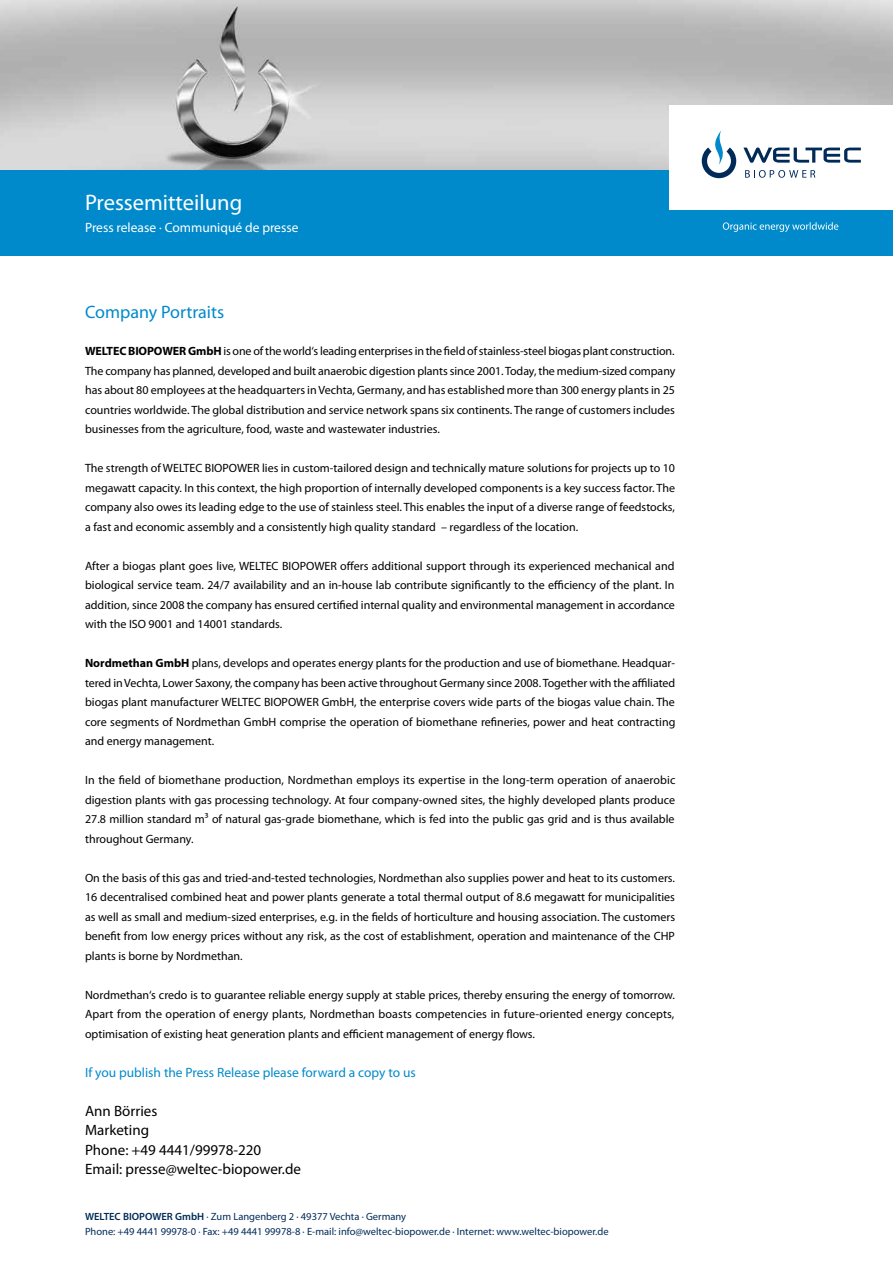
<style>
.page{position:relative;width:893px;height:1263px;background:#fff}
.page>*{position:absolute;margin:0;border:0;box-sizing:border-box;transform-origin:0 0}
.t1{font:22.5px "Myriad Pro";color:#fff}
.t2{font:18px "Myriad Pro";color:#008acb}
.t3{font:15px/19.5px "Myriad Pro";color:#000}
.t4{font:13.5px "Myriad Pro";color:#008acb}
.t5{font:13.5px "Myriad Pro";color:#fff}
.t6{font:12px/19.5px "Myriad Pro";color:#000;text-align:justify}
.t7{font:10.5px/15px "Myriad Pro";color:#002a58}
.s1{font-weight:700}
.s2{font-weight:600}
</style>
<div class="page">
<img style="left:0;top:0;width:893px;height:170px">
<div style="left:0;top:170px;width:893px;height:85px;background:#008acb"></div>
<div style="left:670px;top:106px;width:223px;height:104px;background:#fff"></div>
<svg style="left:723px;top:222px;width:115px;height:10px"></svg>
<svg style="left:702px;top:130px;width:34px;height:48px"></svg>
<svg style="left:743px;top:147px;width:118px;height:16px"></svg>
<svg style="left:745px;top:170px;width:70px;height:8px"></svg>
<h1 class="t1" style="left:85px;top:189px;width:159px">Pressemitteilung</h1>
<p class="t5" style="left:85px;top:219px;width:215px">Press release · Communiqué de presse</p>
<h2 class="t2" style="left:85px;top:300px;width:141px">Company Portraits</h2>
<p class="t6" style="left:85px;top:341px;width:592px"><span class="s1">WELTEC BIOPOWER GmbH</span> is one of the world‘s leading enterprises in the field of stainless-steel biogas plant construction.<br>The company has planned, developed and built anaerobic digestion plants since 2001. Today, the medium-sized company has about 80 employees at the headquarters in Vechta, Germany, and has established more than 300 energy plants in 25 countries worldwide. The global distribution and service network spans six continents. The range of customers includes businesses from the agriculture, food, waste and wastewater industries.</p>
<p class="t6" style="left:85px;top:458px;width:591px">The strength of WELTEC BIOPOWER lies in custom-tailored design and technically mature solutions for projects up to 10 megawatt capacity. In this context, the high proportion of internally developed components is a key success factor. The company also owes its leading edge to the use of stainless steel. This enables the input of a diverse range of feedstocks, a fast and economic assembly and a consistently high quality standard – regardless of the location.</p>
<p class="t6" style="left:85px;top:556px;width:591px">After a biogas plant goes live, WELTEC BIOPOWER offers additional support through its experienced mechanical and biological service team. 24/7 availability and an in-house lab contribute significantly to the efficiency of the plant. In addition, since 2008 the company has ensured certified internal quality and environmental management in accordance with the ISO 9001 and 14001 standards.</p>
<p class="t6" style="left:85px;top:653px;width:592px"><span class="s1">Nordmethan GmbH</span> plans, develops and operates energy plants for the production and use of biomethane. Headquar&shy;tered in Vechta, Lower Saxony, the company has been active throughout Germany since 2008. Together with the affiliated biogas plant manufacturer WELTEC BIOPOWER GmbH, the enterprise covers wide parts of the biogas value chain. The core segments of Nordmethan GmbH comprise the operation of biomethane refineries, power and heat contracting and energy management.</p>
<p class="t6" style="left:85px;top:770px;width:592px">In the field of biomethane production, Nordmethan employs its expertise in the long-term operation of anaerobic digestion plants with gas processing technology. At four company-owned sites, the highly developed plants produce 27.8 million standard m³ of natural gas-grade biomethane, which is fed into the public gas grid and is thus available throughout Germany.</p>
<p class="t6" style="left:85px;top:868px;width:592px">On the basis of this gas and tried-and-tested technologies, Nordmethan also supplies power and heat to its customers.<br>16 decentralised combined heat and power plants generate a total thermal output of 8.6 megawatt for municipalities as well as small and medium-sized enterprises, e.g. in the fields of horticulture and housing association. The customers benefit from low energy prices without any risk, as the cost of establishment, operation and maintenance of the CHP plants is borne by Nordmethan.</p>
<p class="t6" style="left:85px;top:985px;width:591px">Nordmethan‘s credo is to guarantee reliable energy supply at stable prices, thereby ensuring the energy of tomorrow.<br>Apart from the operation of energy plants, Nordmethan boasts competencies in future-oriented energy concepts, optimisation of existing heat generation plants and efficient management of energy flows.</p>
<p class="t4" style="left:85px;top:1064px;width:332px">If you publish the Press Release please forward a copy to us</p>
<p class="t3" style="left:85px;top:1101px;width:217px">Ann Börries<br>Marketing<br>Phone: +49 4441/99978-220<br>Email: presse@weltec-biopower.de</p>
<p class="t7" style="left:85px;top:1209px;width:525px"><span class="s2">WELTEC BIOPOWER GmbH</span> · Zum Langenberg 2 · 49377 Vechta · Germany<br>Phone: +49 4441 99978-0 · Fax: +49 4441 99978-8 · E-mail: info@weltec-biopower.de · Internet: www.weltec-biopower.de</p>
</div>
